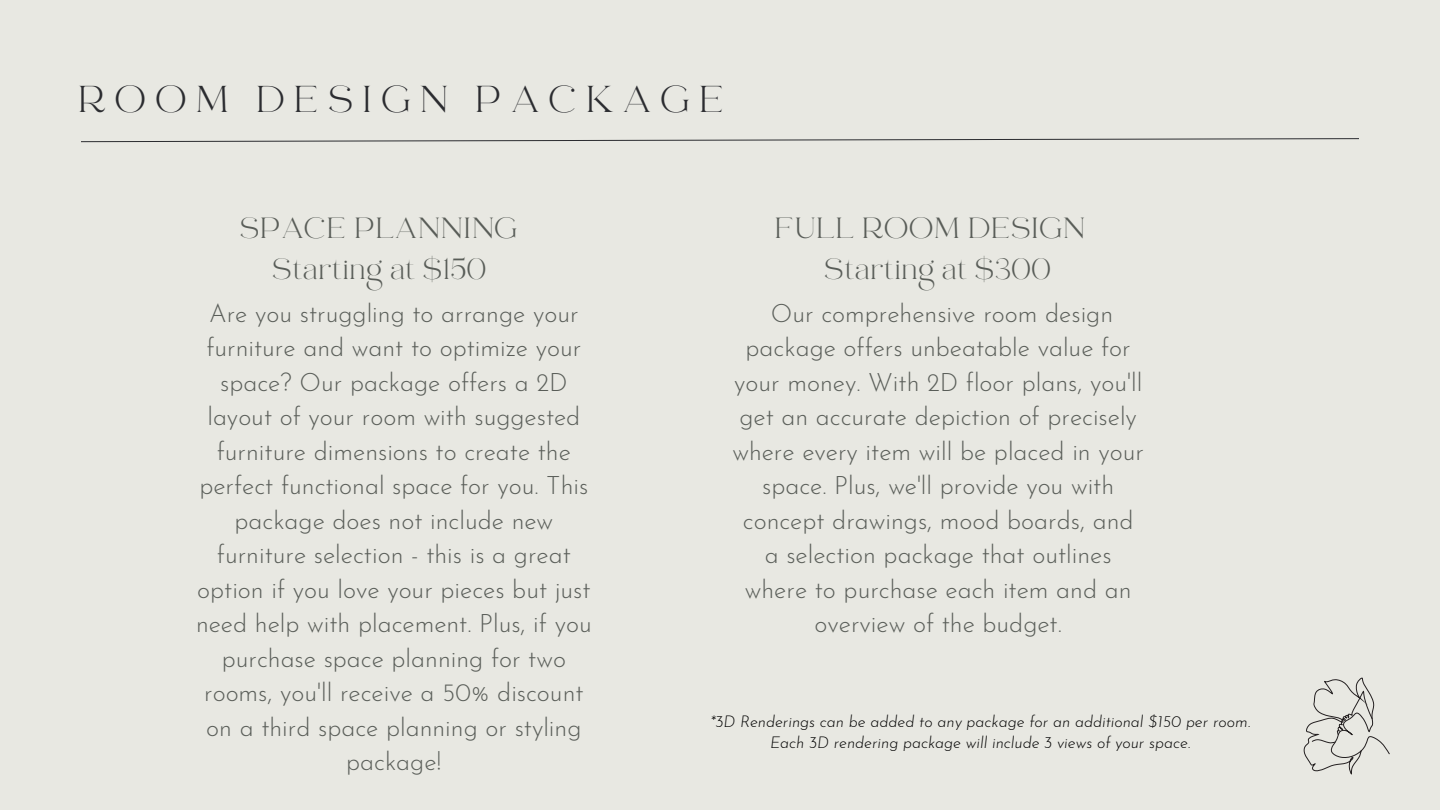
<style>
.page{position:relative;width:1440px;height:810px;background:#e8e8e2}
.page>*{position:absolute;margin:0;border:0;box-sizing:border-box;transform-origin:0 0}
.t1{font:37.1px "RTL Ansam Ansam";letter-spacing:.225em;color:#2b2c30}
.t2{font:29px/40.5px "RTL Ansam Ansam";color:#595d58;text-align:center}
.t3{font:300 25px/34.5px "Josefin Sans";color:#595d58;text-align:center}
.t4{font:italic 300 16px/21.8px "Josefin Sans";color:#000;text-align:center}
</style>
<div class="page">
<svg style="left:81px;top:138px;width:1278px;height:4px"></svg>
<svg style="left:1303px;top:678px;width:87px;height:96px"></svg>
<h1 class="t1" style="left:79px;top:77px;width:648px">ROOM DESIGN PACKAGE</h1>
<h2 class="t2" style="left:241px;top:211px;width:280px">SPACE PLANNING<br>Starting at $150</h2>
<h3 class="t3" style="left:196px;top:298px;width:397px">Are you struggling to arrange your furniture and want to optimize your space? Our package offers a 2D layout of your room with suggested furniture dimensions to create the perfect functional space for you. This package does not include new furniture selection - this is a great option if you love your pieces but just need help with placement. Plus, if you purchase space planning for two rooms, you'll receive a 50% discount on a third space planning or styling package!</h3>
<h2 class="t2" style="left:775px;top:211px;width:313px">FULL ROOM DESIGN<br>Starting at $300</h2>
<h3 class="t3" style="left:732px;top:298px;width:413px">Our comprehensive room design package offers unbeatable value for your money. With 2D floor plans, you'll get an accurate depiction of precisely where every item will be placed in your space. Plus, we'll provide you with concept drawings, mood boards, and<br>a selection package that outlines where to purchase each item and an overview of the budget.</h3>
<p class="t4" style="left:710px;top:712px;width:542px">*3D Renderings can be added to any package for an additional $150 per room.<br>Each 3D rendering package will include 3 views of your space.</p>
</div>
